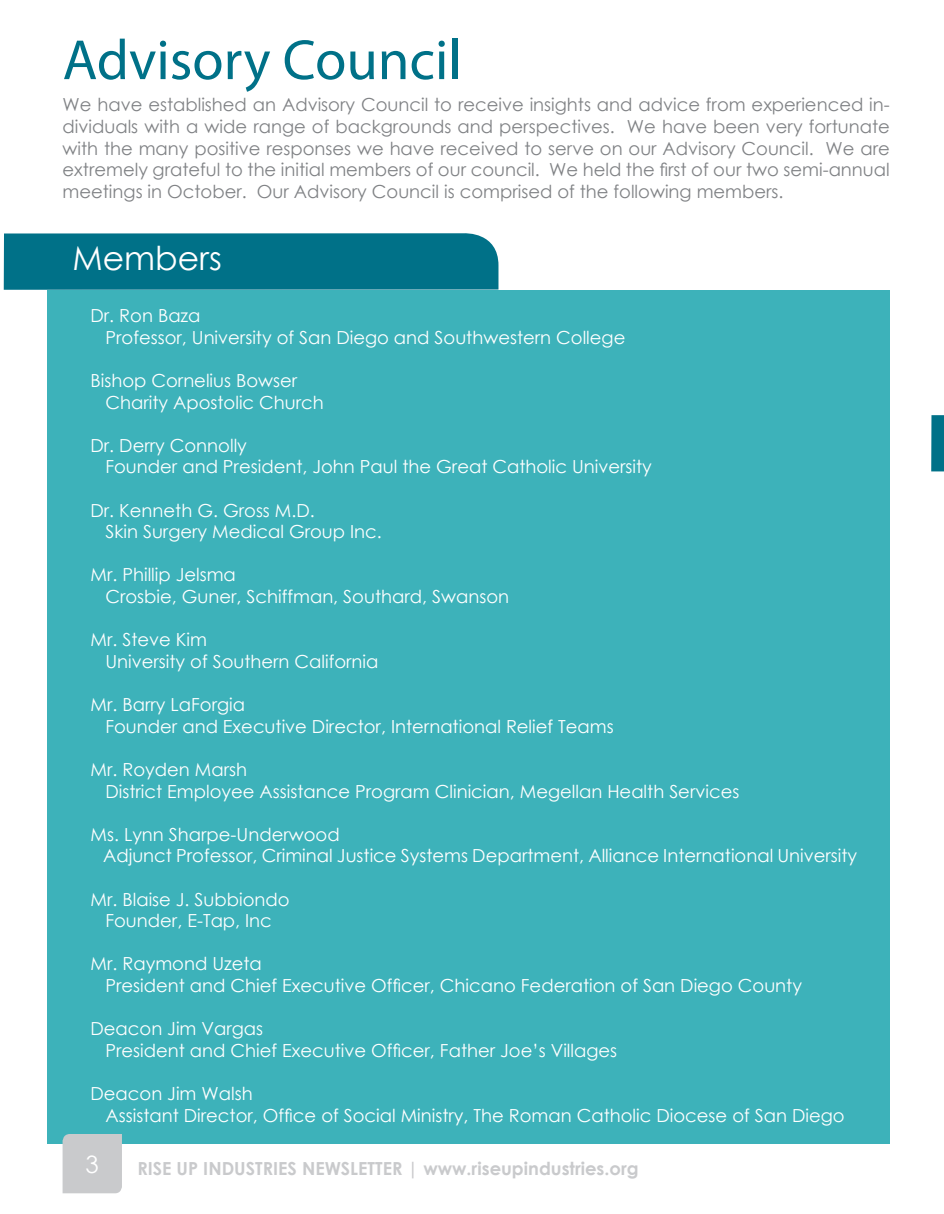
<style>
.page{position:relative;width:944px;height:1214px;background:#fff}
.page>*{position:absolute;margin:0;border:0;box-sizing:border-box;transform-origin:0 0}
.t1{font:57px "Myriad Pro";color:#007188}
.t2{font:33px "Century Gothic";color:#fff}
.t3{font:24px "Century Gothic";color:#fff}
.t4{font:18px "Century Gothic";color:#fff}
.t5{font:18px/21.6px "Century Gothic";color:#808285;text-align:justify}
.t6{font:700 18px "Century Gothic";color:#c9cacc}
</style>
<div class="page">
<div style="left:47px;top:290px;width:842px;height:853px;background:#3db2ba"></div>
<div style="left:4px;top:233px;width:494px;height:57px;background:#007188"></div>
<svg style="left:931px;top:415px;width:13px;height:56px"></svg>
<div style="left:62px;top:1134px;width:60px;height:59px;background:#c9cacc"></div>
<p class="t1" style="left:63px;top:25px;width:401px">Advisory Council</p>
<p class="t5" style="left:63px;top:94px;width:828px">We have established an Advisory Council to receive insights and advice from experienced in&shy;dividuals with a wide range of backgrounds and perspectives. We have been very fortunate with the many positive responses we have received to serve on our Advisory Council. We are extremely grateful to the initial members of our council. We held the first of our two semi-annual meetings in October. Our Advisory Council is comprised of the following members.</p>
<p class="t2" style="left:72px;top:235px;width:151px">Members</p>
<p class="t4" style="left:90px;top:303px;width:112px">Dr. Ron Baza</p>
<p class="t4" style="left:105px;top:325px;width:521px">Professor, University of San Diego and Southwestern College</p>
<p class="t4" style="left:90px;top:368px;width:208px">Bishop Cornelius Bowser</p>
<p class="t4" style="left:105px;top:389px;width:220px">Charity Apostolic Church</p>
<p class="t4" style="left:90px;top:433px;width:158px">Dr. Derry Connolly</p>
<p class="t4" style="left:105px;top:454px;width:548px">Founder and President, John Paul the Great Catholic University</p>
<p class="t4" style="left:90px;top:497px;width:226px">Dr. Kenneth G. Gross M.D.</p>
<p class="t4" style="left:105px;top:519px;width:278px">Skin Surgery Medical Group Inc.</p>
<p class="t4" style="left:90px;top:562px;width:147px">Mr. Phillip Jelsma</p>
<p class="t4" style="left:105px;top:584px;width:405px">Crosbie, Guner, Schiffman, Southard, Swanson</p>
<p class="t4" style="left:90px;top:627px;width:118px">Mr. Steve Kim</p>
<p class="t4" style="left:105px;top:649px;width:274px">University of Southern California</p>
<p class="t4" style="left:90px;top:692px;width:156px">Mr. Barry LaForgia</p>
<p class="t4" style="left:105px;top:713px;width:510px">Founder and Executive Director, International Relief Teams</p>
<p class="t4" style="left:90px;top:757px;width:158px">Mr. Royden Marsh</p>
<p class="t4" style="left:105px;top:778px;width:635px">District Employee Assistance Program Clinician, Megellan Health Services</p>
<p class="t4" style="left:90px;top:821px;width:251px">Ms. Lynn Sharpe-Underwood</p>
<p class="t4" style="left:103px;top:843px;width:755px">Adjunct Professor, Criminal Justice Systems Department, Alliance International University</p>
<p class="t4" style="left:90px;top:886px;width:201px">Mr. Blaise J. Subbiondo</p>
<p class="t4" style="left:105px;top:908px;width:168px">Founder, E-Tap, Inc</p>
<p class="t4" style="left:90px;top:951px;width:173px">Mr. Raymond Uzeta</p>
<p class="t4" style="left:105px;top:973px;width:698px">President and Chief Executive Officer, Chicano Federation of San Diego County</p>
<p class="t4" style="left:90px;top:1016px;width:174px">Deacon Jim Vargas</p>
<p class="t4" style="left:105px;top:1037px;width:513px">President and Chief Executive Officer, Father Joe’s Villages</p>
<p class="t4" style="left:90px;top:1081px;width:164px">Deacon Jim Walsh</p>
<p class="t4" style="left:105px;top:1102px;width:740px">Assistant Director, Office of Social Ministry, The Roman Catholic Diocese of San Diego</p>
<p class="t3" style="left:86px;top:1147px;width:15px">3</p>
<p class="t6" style="left:137px;top:1155px;width:503px">RISE UP INDUSTRIES NEWSLETTER | www.riseupindustries.org</p>
</div>
